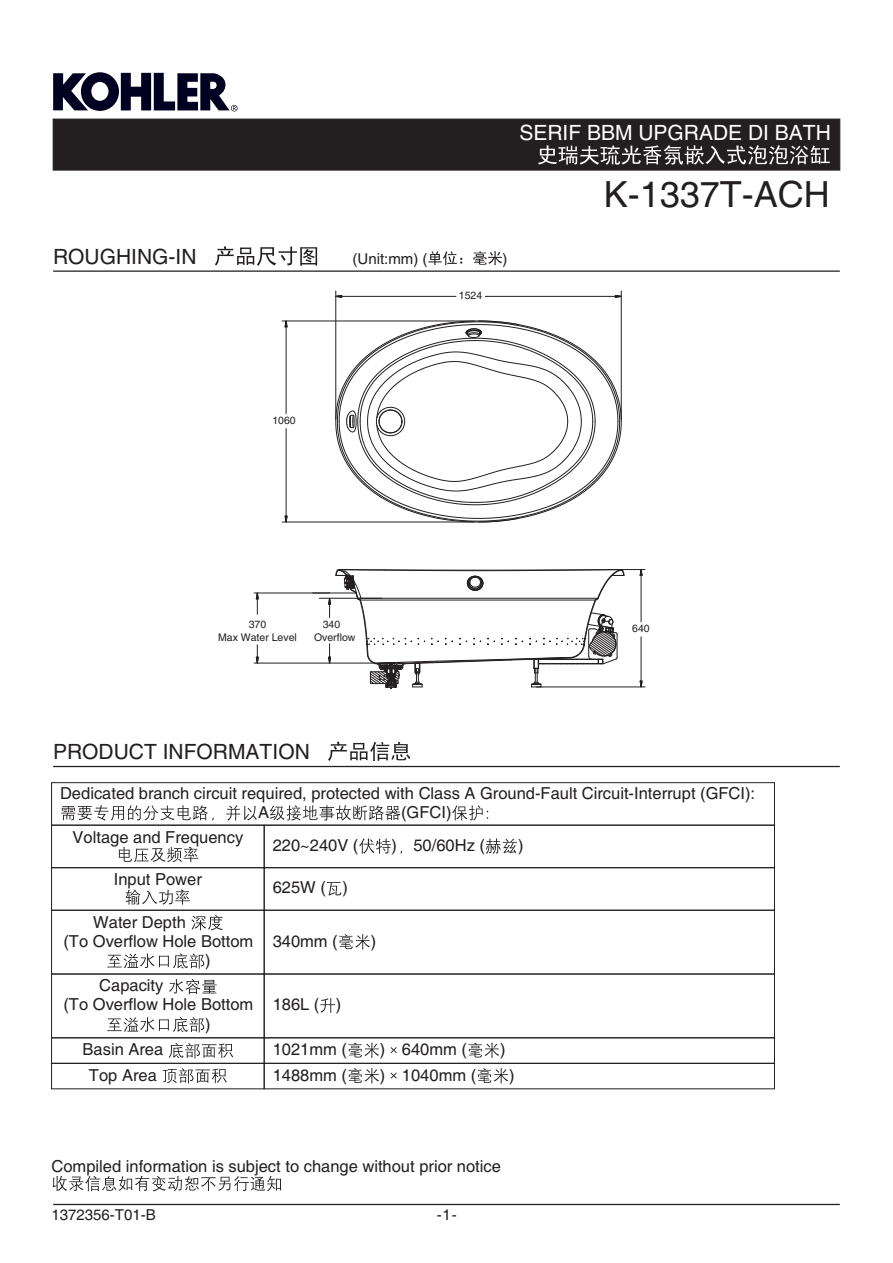
<style>
.page{position:relative;width:893px;height:1263px;background:#fff}
.page>*{position:absolute;margin:0;border:0;box-sizing:border-box;transform-origin:0 0}
.t1{font:36px "Helvetica";color:#231f20}
.t2{font:21px "Helvetica";color:#231f20}
.t3{font:21px "Helvetica";color:#fff}
.t4{font:16.5px/25.2px "Helvetica";color:#231f20;text-align:center}
.t5{font:15px "Helvetica";color:#231f20}
.t6{font:10.5px/12.1px "Helvetica";color:#231f20}
</style>
<div class="page">
<div style="left:53px;top:119px;width:787px;height:51px;background:#231f20"></div>
<svg style="left:538px;top:145px;width:292px;height:20px"></svg>
<hr style="left:53px;top:270px;width:787px;height:2px;background:#231f20">
<hr style="left:53px;top:766px;width:787px;height:1px;background:#231f20">
<svg style="left:53px;top:72px;width:185px;height:39px"></svg>
<hr style="left:53px;top:1204px;width:787px;height:1px;background:#231f20">
<svg style="left:327px;top:882px;width:14px;height:14px"></svg>
<svg style="left:349px;top:1042px;width:30px;height:16px"></svg>
<svg style="left:391px;top:1047px;width:6px;height:6px"></svg>
<svg style="left:469px;top:1042px;width:30px;height:16px"></svg>
<svg style="left:349px;top:1068px;width:30px;height:15px"></svg>
<svg style="left:391px;top:1072px;width:6px;height:7px"></svg>
<svg style="left:478px;top:1068px;width:30px;height:15px"></svg>
<svg style="left:320px;top:998px;width:15px;height:15px"></svg>
<svg style="left:359px;top:838px;width:32px;height:16px"></svg>
<svg style="left:486px;top:838px;width:31px;height:16px"></svg>
<svg style="left:339px;top:934px;width:31px;height:15px"></svg>
<svg style="left:215px;top:246px;width:102px;height:20px"></svg>
<svg style="left:428px;top:251px;width:34px;height:14px"></svg>
<svg style="left:473px;top:251px;width:29px;height:14px"></svg>
<svg style="left:328px;top:742px;width:82px;height:19px"></svg>
<svg style="left:53px;top:1176px;width:228px;height:15px"></svg>
<svg style="left:169px;top:1043px;width:64px;height:15px"></svg>
<svg style="left:163px;top:1068px;width:64px;height:15px"></svg>
<svg style="left:191px;top:915px;width:32px;height:15px"></svg>
<svg style="left:107px;top:953px;width:97px;height:16px"></svg>
<svg style="left:169px;top:979px;width:48px;height:15px"></svg>
<svg style="left:107px;top:1017px;width:97px;height:15px"></svg>
<div style="left:51px;top:782px;width:724px;height:44px;border:1px solid #231f20"></div>
<div style="left:51px;top:825px;width:214px;height:43px;border:1px solid #231f20"></div>
<div style="left:51px;top:867px;width:214px;height:44px;border:1px solid #231f20"></div>
<div style="left:51px;top:910px;width:214px;height:64px;border:1px solid #231f20"></div>
<div style="left:51px;top:973px;width:214px;height:65px;border:1px solid #231f20"></div>
<div style="left:51px;top:1037px;width:214px;height:27px;border:1px solid #231f20"></div>
<div style="left:51px;top:1063px;width:214px;height:26px;border:1px solid #231f20"></div>
<div style="left:264px;top:825px;width:511px;height:43px;border:1px solid #231f20"></div>
<div style="left:264px;top:867px;width:511px;height:44px;border:1px solid #231f20"></div>
<div style="left:264px;top:910px;width:511px;height:64px;border:1px solid #231f20"></div>
<div style="left:264px;top:973px;width:511px;height:65px;border:1px solid #231f20"></div>
<div style="left:264px;top:1037px;width:511px;height:27px;border:1px solid #231f20"></div>
<div style="left:264px;top:1063px;width:511px;height:26px;border:1px solid #231f20"></div>
<svg style="left:61px;top:805px;width:153px;height:16px"></svg>
<svg style="left:226px;top:805px;width:31px;height:16px"></svg>
<svg style="left:270px;top:805px;width:130px;height:15px"></svg>
<svg style="left:452px;top:805px;width:36px;height:15px"></svg>
<svg style="left:119px;top:847px;width:79px;height:15px"></svg>
<svg style="left:126px;top:889px;width:64px;height:16px"></svg>
<hr style="left:335px;top:291px;width:1px;height:128px;background:#231f20">
<hr style="left:621px;top:291px;width:1px;height:128px;background:#231f20">
<hr style="left:336px;top:296px;width:120px;height:1px;background:#231f20">
<hr style="left:485px;top:296px;width:136px;height:1px;background:#231f20">
<svg style="left:335px;top:294px;width:8px;height:4px"></svg>
<svg style="left:614px;top:294px;width:8px;height:4px"></svg>
<hr style="left:282px;top:321px;width:193px;height:1px;background:#231f20">
<hr style="left:282px;top:522px;width:193px;height:1px;background:#231f20">
<hr style="left:286px;top:321px;width:1px;height:93px;background:#231f20">
<hr style="left:286px;top:429px;width:1px;height:93px;background:#231f20">
<svg style="left:284px;top:320px;width:4px;height:8px"></svg>
<svg style="left:284px;top:515px;width:4px;height:8px"></svg>
<hr style="left:254px;top:663px;width:140px;height:1px;background:#231f20">
<hr style="left:254px;top:592px;width:76px;height:1px;background:#231f20">
<svg style="left:255px;top:645px;width:4px;height:19px"></svg>
<svg style="left:255px;top:592px;width:4px;height:22px"></svg>
<hr style="left:319px;top:598px;width:63px;height:1px;background:#231f20">
<svg style="left:336px;top:320px;width:284px;height:203px"></svg>
<svg style="left:328px;top:569px;width:317px;height:120px"></svg>
<p class="t3" style="left:519px;top:125px;width:313px">SERIF BBM UPGRADE DI BATH</p>
<p class="t2" style="left:53px;top:248px;width:145px">ROUGHING-IN</p>
<p class="t5" style="left:352px;top:253px;width:76px">(Unit:mm) (</p>
<p class="t5" style="left:502px;top:253px;width:6px">)</p>
<p class="t6" style="left:272px;top:416px;width:25px">1060</p>
<p class="t6" style="left:218px;top:620px;width:80px;text-align:center">370<br>Max Water Level</p>
<p class="t6" style="left:314px;top:620px;width:43px;text-indent:9px">340<br>Overflow</p>
<p class="t2" style="left:53px;top:744px;width:258px">PRODUCT INFORMATION</p>
<p class="t6" style="left:459px;top:290px;width:25px">1524</p>
<h1 class="t1" style="left:604px;top:181px;width:228px">K-1337T-ACH</h1>
<p class="t6" style="left:632px;top:624px;width:19px">640</p>
<p class="t4" style="left:258px;top:785px;width:499px;line-height:19px;text-align:left;text-indent:-198px">Dedicated branch circuit required, protected with Class A Ground-Fault Circuit-Interrupt (GFCI):<br>A</p>
<p class="t4" style="left:401px;top:801px;width:52px">(GFCI)</p>
<p class="t4" style="left:73px;top:826px;width:172px">Voltage and Frequency</p>
<p class="t4" style="left:114px;top:868px;width:90px">Input Power</p>
<p class="t4" style="left:93px;top:911px;width:94px">Water Depth</p>
<p class="t4" style="left:63px;top:930px;width:191px">(To Overflow Hole Bottom</p>
<p class="t4" style="left:205px;top:949px;width:7px">)</p>
<p class="t4" style="left:99px;top:974px;width:66px">Capacity</p>
<p class="t4" style="left:63px;top:993px;width:191px">(To Overflow Hole Bottom</p>
<p class="t4" style="left:205px;top:1013px;width:7px">)</p>
<p class="t4" style="left:83px;top:1038px;width:82px">Basin Area<br>Top Area</p>
<p class="t4" style="left:273px;top:834px;width:87px">220~240V (</p>
<p class="t4" style="left:413px;top:834px;width:73px">50/60Hz (</p>
<p class="t4" style="left:391px;top:834px;width:7px">)</p>
<p class="t4" style="left:518px;top:834px;width:7px">)</p>
<p class="t4" style="left:273px;top:876px;width:77px">625W ( )</p>
<p class="t4" style="left:273px;top:930px;width:67px">340mm (</p>
<p class="t4" style="left:371px;top:930px;width:7px">)</p>
<p class="t4" style="left:273px;top:993px;width:70px">186L ( )</p>
<p class="t4" style="left:273px;top:1038px;width:76px">1021mm (</p>
<p class="t4" style="left:380px;top:1038px;width:89px">) 640mm (</p>
<p class="t4" style="left:500px;top:1038px;width:7px">)</p>
<p class="t4" style="left:273px;top:1064px;width:76px">1488mm (</p>
<p class="t4" style="left:380px;top:1064px;width:98px">) 1040mm (</p>
<p class="t4" style="left:509px;top:1064px;width:7px">)</p>
<p class="t4" style="left:52px;top:1155px;width:451px">Compiled information is subject to change without prior notice</p>
<p class="t5" style="left:52px;top:1209px;width:106px">1372356-T01-B</p>
<p class="t5" style="left:437px;top:1209px;width:22px">-1-</p>
</div>
